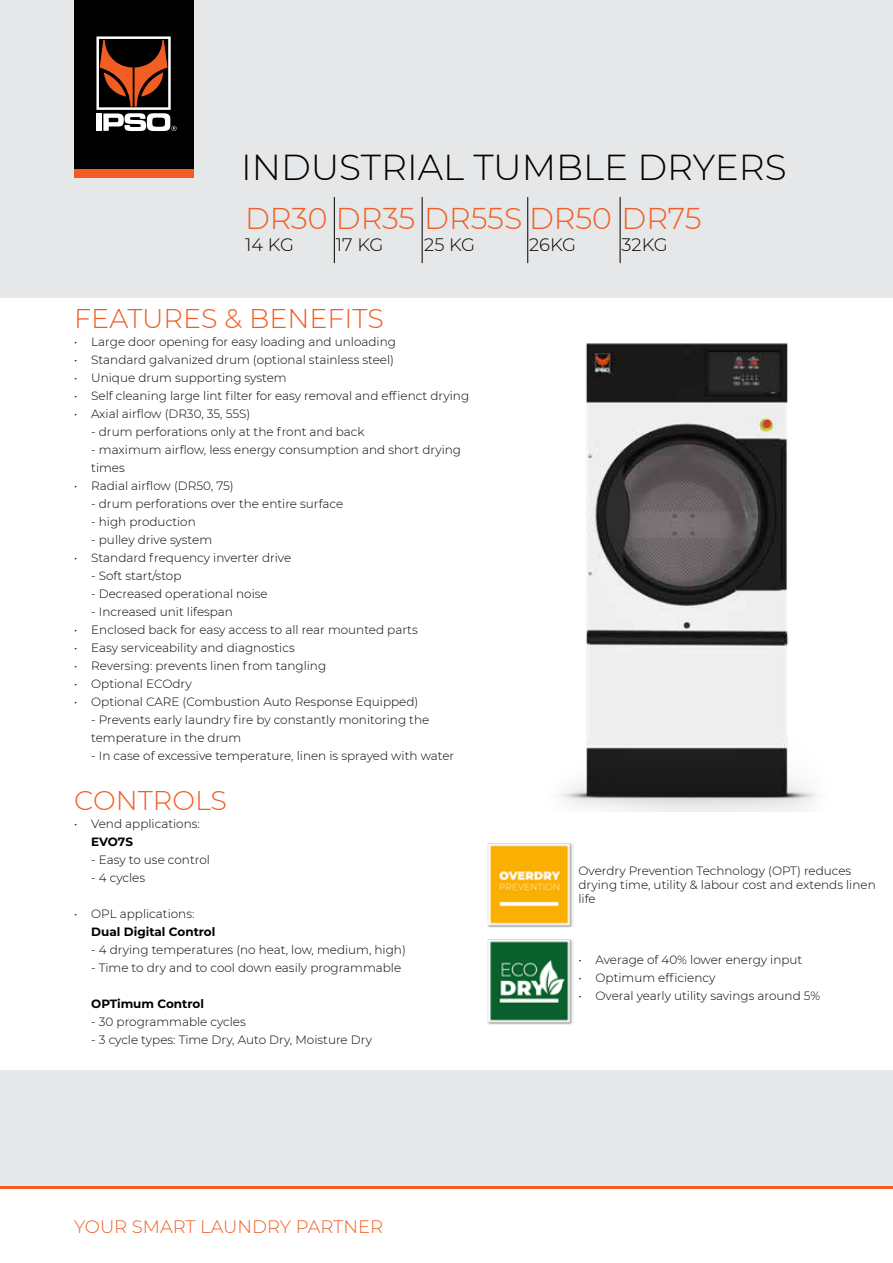
<style>
.page{position:relative;width:893px;height:1263px;background:#fff}
.page>*{position:absolute;margin:0;border:0;box-sizing:border-box;transform-origin:0 0}
.t1{font:300 36px "Montserrat";color:#000}
.t2{font:300 30px "Montserrat";color:#f15d22}
.t3{font:300 27px "Montserrat";color:#f15d22}
.t4{font:300 18px "Montserrat";color:#f15d22}
.t5{font:300 18px "Montserrat";letter-spacing:-.005em;color:#000}
.t6{font:300 12px/18px "Montserrat";color:#000}
.t7{font:700 12px "Montserrat";color:#000}
</style>
<div class="page">
<div style="left:0;top:0;width:893px;height:298px;background:#e6e7e8"></div>
<div style="left:74px;top:168px;width:119px;height:10px;background:#f15d22"></div>
<div style="left:74px;top:0;width:119px;height:168px;background:#000"></div>
<svg style="left:96px;top:36px;width:81px;height:95px"></svg>
<div style="left:0;top:1070px;width:893px;height:118px;background:#e6e7e8"></div>
<hr style="left:0;top:1187px;width:893px;height:2px;background:#f15d22">
<img style="left:559px;top:343px;width:258px;height:468px">
<hr style="left:334px;top:197px;width:1px;height:66px;background:#000">
<hr style="left:422px;top:197px;width:1px;height:66px;background:#000">
<hr style="left:527px;top:197px;width:1px;height:66px;background:#000">
<hr style="left:620px;top:197px;width:1px;height:66px;background:#000">
<img style="left:487px;top:843px;width:87px;height:85px">
<img style="left:487px;top:939px;width:87px;height:86px">
<h1 class="t1" style="left:241px;top:143px;width:547px">INDUSTRIAL TUMBLE DRYERS</h1>
<h2 class="t2" style="left:245px;top:198px;width:458px">DR30 DR35 DR55S DR50 DR75</h2>
<h3 class="t5" style="left:245px;top:232px;width:50px">14 KG</h3>
<h3 class="t5" style="left:336px;top:232px;width:49px">17 KG</h3>
<h3 class="t5" style="left:424px;top:232px;width:52px">25 KG</h3>
<h3 class="t5" style="left:529px;top:232px;width:49px">26KG</h3>
<h3 class="t5" style="left:622px;top:232px;width:48px">32KG</h3>
<h3 class="t3" style="left:74px;top:300px;width:311px">FEATURES &amp; BENEFITS</h3>
<p class="t6" style="left:74px;top:332px;width:323px">• Large door opening for easy loading and unloading</p>
<p class="t6" style="left:74px;top:350px;width:321px">• Standard galvanized drum (optional stainless steel)</p>
<p class="t6" style="left:74px;top:368px;width:214px">• Unique drum supporting system</p>
<p class="t6" style="left:74px;top:386px;width:396px">• Self cleaning large lint filter for easy removal and effienct drying</p>
<p class="t6" style="left:74px;top:404px;width:177px">• Axial airflow (DR30, 35, 55S)</p>
<p class="t6" style="left:91px;top:422px;width:275px">- drum perforations only at the front and back</p>
<p class="t6" style="left:91px;top:440px;width:371px">- maximum airflow, less energy consumption and short drying times</p>
<p class="t6" style="left:74px;top:476px;width:161px">• Radial airflow (DR50, 75)</p>
<p class="t6" style="left:91px;top:494px;width:253px">- drum perforations over the entire surface</p>
<p class="t6" style="left:91px;top:512px;width:106px">- high production</p>
<p class="t6" style="left:91px;top:530px;width:122px">- pulley drive system</p>
<p class="t6" style="left:74px;top:548px;width:218px">• Standard frequency inverter drive</p>
<p class="t6" style="left:91px;top:566px;width:92px">- Soft start/stop</p>
<p class="t6" style="left:91px;top:584px;width:178px">- Decreased operational noise</p>
<p class="t6" style="left:91px;top:602px;width:143px">- Increased unit lifespan</p>
<p class="t6" style="left:74px;top:620px;width:345px">• Enclosed back for easy access to all rear mounted parts</p>
<p class="t6" style="left:74px;top:638px;width:222px">• Easy serviceability and diagnostics</p>
<p class="t6" style="left:74px;top:656px;width:254px">• Reversing: prevents linen from tangling</p>
<p class="t6" style="left:74px;top:674px;width:119px">• Optional ECOdry</p>
<p class="t6" style="left:74px;top:692px;width:346px">• Optional CARE (Combustion Auto Response Equipped)</p>
<p class="t6" style="left:91px;top:710px;width:340px">- Prevents early laundry fire by constantly monitoring the temperature in the drum</p>
<p class="t6" style="left:91px;top:746px;width:364px">- In case of excessive temperature, linen is sprayed with water</p>
<h3 class="t3" style="left:74px;top:782px;width:154px">CONTROLS</h3>
<p class="t6" style="left:74px;top:815px;width:127px">• Vend applications:</p>
<p class="t7" style="left:91px;top:833px;width:43px">EVO7S</p>
<p class="t6" style="left:91px;top:851px;width:120px">- Easy to use control</p>
<p class="t6" style="left:91px;top:869px;width:55px">- 4 cycles</p>
<p class="t6" style="left:74px;top:905px;width:122px">• OPL applications:</p>
<p class="t7" style="left:91px;top:923px;width:126px">Dual Digital Control</p>
<p class="t6" style="left:91px;top:941px;width:316px">- 4 drying temperatures (no heat, low, medium, high)</p>
<p class="t6" style="left:91px;top:959px;width:311px">- Time to dry and to cool down easily programmable</p>
<p class="t7" style="left:91px;top:995px;width:114px">OPTimum Control</p>
<p class="t6" style="left:91px;top:1013px;width:156px">- 30 programmable cycles</p>
<p class="t6" style="left:91px;top:1031px;width:282px">- 3 cycle types: Time Dry, Auto Dry, Moisture Dry</p>
<h3 class="t4" style="left:74px;top:1215px;width:310px">YOUR SMART LAUNDRY PARTNER</h3>
<p class="t6" style="left:578px;top:863px;width:299px;line-height:14.4px">Overdry Prevention Technology (OPT) reduces drying time, utility &amp; labour cost and extends linen life</p>
<p class="t6" style="left:579px;top:950px;width:225px">• Average of 40% lower energy input</p>
<p class="t6" style="left:579px;top:968px;width:138px">• Optimum efficiency</p>
<p class="t6" style="left:579px;top:986px;width:243px">• Overal yearly utility savings around 5%</p>
</div>
